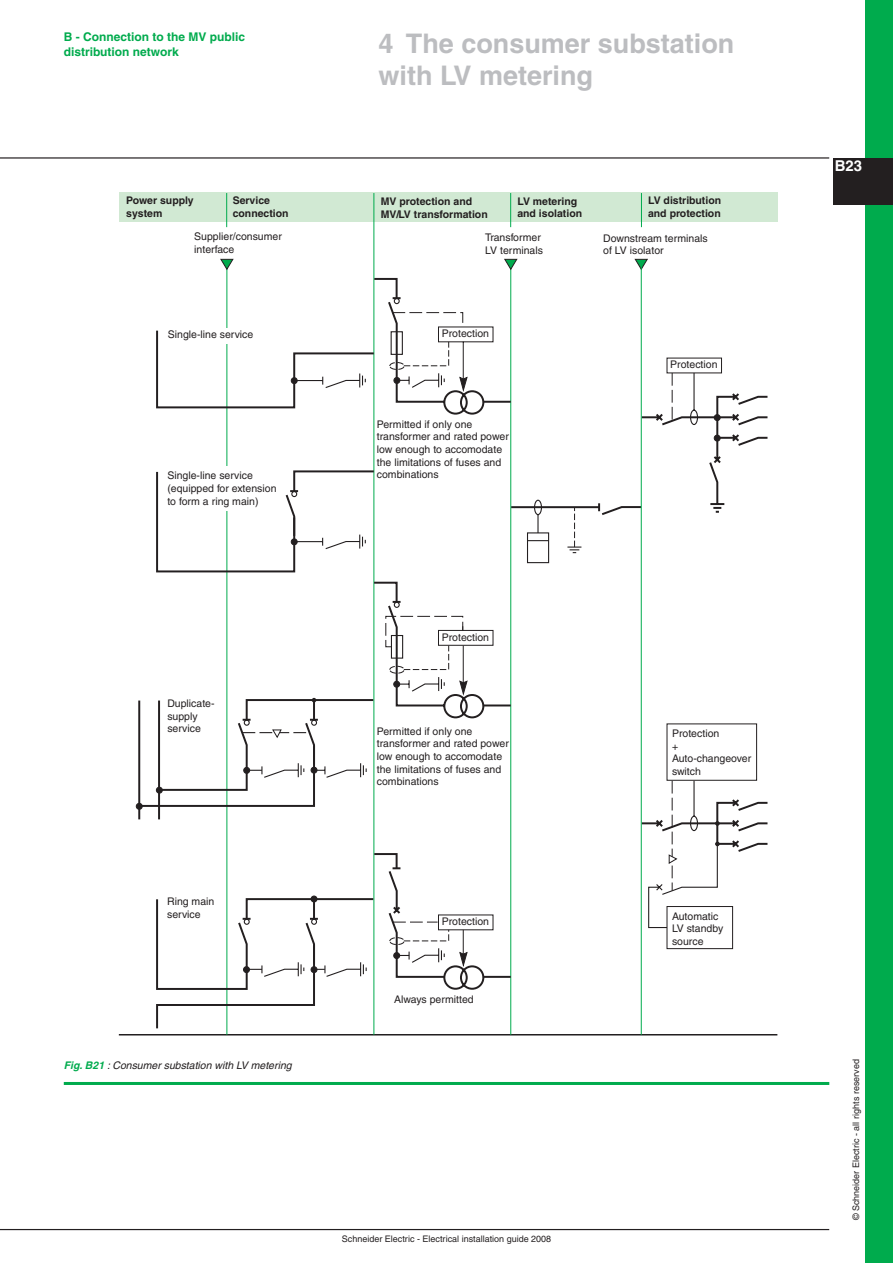
<style>
.page{position:relative;width:893px;height:1263px;background:#fff}
.page>*{position:absolute;margin:0;border:0;box-sizing:border-box;transform-origin:0 0}
.t1{font:700 27px/32.4px "Helvetica";color:#bcbdc0}
.t2{font:700 15px "Helvetica";color:#fff}
.t3{font:700 12px/14.4px "Helvetica";color:#00ab4d}
.t4{font:10.5px/12.6px "Helvetica";color:#231f20}
.t5{font:700 10.5px/12.6px "Helvetica";color:#231f20}
.t6{font:italic 10.5px "Helvetica";color:#231f20}
.t7{font:9px "Helvetica";color:#231f20}
.s1{font-weight:700;color:#00ab4d}
</style>
<div class="page">
<hr style="left:0;top:1229px;width:829px;height:1px;background:#231f20">
<hr style="left:0;top:157px;width:829px;height:2px;background:#231f20">
<div style="left:865px;top:203px;width:28px;height:1060px;background:#00ab4d"></div>
<div style="left:865px;top:0;width:28px;height:158px;background:#00ab4d"></div>
<div style="left:833px;top:159px;width:60px;height:46px;background:#231f20"></div>
<hr style="left:64px;top:1082px;width:765px;height:3px;background:#00ab4d">
<hr style="left:119px;top:1034px;width:658px;height:1px;background:#231f20">
<div style="left:119px;top:192px;width:658px;height:30px;background:#d1e9d3"></div>
<hr style="left:641px;top:193px;width:1px;height:34px;background:#00ab4d">
<hr style="left:510px;top:193px;width:1px;height:34px;background:#00ab4d">
<hr style="left:373px;top:193px;width:1px;height:842px;background:#00ab4d">
<hr style="left:226px;top:193px;width:1px;height:34px;background:#00ab4d">
<hr style="left:226px;top:267px;width:1px;height:768px;background:#00ab4d">
<svg style="left:221px;top:259px;width:12px;height:11px"></svg>
<hr style="left:510px;top:267px;width:1px;height:768px;background:#00ab4d">
<svg style="left:504px;top:259px;width:13px;height:11px"></svg>
<svg style="left:635px;top:259px;width:13px;height:11px"></svg>
<hr style="left:138px;top:700px;width:2px;height:119px;background:#231f20">
<hr style="left:158px;top:700px;width:2px;height:119px;background:#231f20">
<div style="left:211px;top:466px;width:30px;height:44px;background:#fff"></div>
<hr style="left:641px;top:267px;width:1px;height:768px;background:#00ab4d">
<svg style="left:156px;top:471px;width:107px;height:102px"></svg>
<svg style="left:156px;top:852px;width:329px;height:178px"></svg>
<svg style="left:136px;top:581px;width:127px;height:228px"></svg>
<svg style="left:597px;top:372px;width:171px;height:145px"></svg>
<svg style="left:640px;top:723px;width:128px;height:226px"></svg>
<svg style="left:156px;top:277px;width:329px;height:139px"></svg>
<svg style="left:263px;top:372px;width:319px;height:606px"></svg>
<p class="t3" style="left:64px;top:30px;width:183px">B - Connection to the MV public distribution network</p>
<h1 class="t1" style="left:378px;top:27px;width:357px">4 The consumer substation with LV metering</h1>
<p class="t5" style="left:126px;top:194px;width:69px">Power supply system</p>
<p class="t5" style="left:233px;top:194px;width:58px">Service connection</p>
<p class="t5" style="left:381px;top:195px;width:108px">MV protection and<br>MV/LV transformation</p>
<p class="t5" style="left:517px;top:195px;width:66px">LV metering and isolation</p>
<p class="t5" style="left:648px;top:194px;width:75px">LV distribution and protection</p>
<p class="t4" style="left:194px;top:230px;width:89px">Supplier/consumer interface</p>
<p class="t4" style="left:603px;top:231px;width:106px">Downstream terminals of LV isolator</p>
<p class="t4" style="left:485px;top:231px;width:59px">Transformer<br>LV terminals</p>
<p class="t4" style="left:168px;top:328px;width:87px">Single-line service</p>
<p class="t4" style="left:167px;top:469px;width:111px">Single-line service (equipped for extension to form a ring main)</p>
<p class="t4" style="left:167px;top:697px;width:49px">Duplicate&shy;supply service</p>
<p class="t4" style="left:167px;top:895px;width:49px">Ring main service</p>
<p class="t6" style="left:64px;top:1059px;width:229px"><span class="s1">Fig. B21</span> : Consumer substation with LV metering</p>
<p class="t4" style="left:442px;top:327px;width:49px">Protection</p>
<p class="t4" style="left:377px;top:418px;width:133px">Permitted if only one transformer and rated power low enough to accomodate the limitations of fuses and combinations</p>
<p class="t4" style="left:442px;top:631px;width:49px">Protection</p>
<p class="t4" style="left:377px;top:725px;width:133px">Permitted if only one transformer and rated power low enough to accomodate the limitations of fuses and combinations</p>
<p class="t4" style="left:442px;top:915px;width:49px">Protection</p>
<p class="t4" style="left:394px;top:993px;width:81px">Always permitted</p>
<p class="t7" style="left:342px;top:1234px;width:211px">Schneider Electric - Electrical installation guide 2008</p>
<p class="t4" style="left:670px;top:358px;width:49px">Protection</p>
<p class="t4" style="left:672px;top:727px;width:81px">Protection<br>+<br>Auto-changeover switch</p>
<p class="t4" style="left:672px;top:909px;width:53px">Automatic<br>LV standby source</p>
<h2 class="t2" style="left:835px;top:157px;width:29px">B23</h2>
<p class="t7" style="left:851px;top:1220px;width:162px;rotate:-90deg">© Schneider Electric - all rights reserved</p>
</div>
